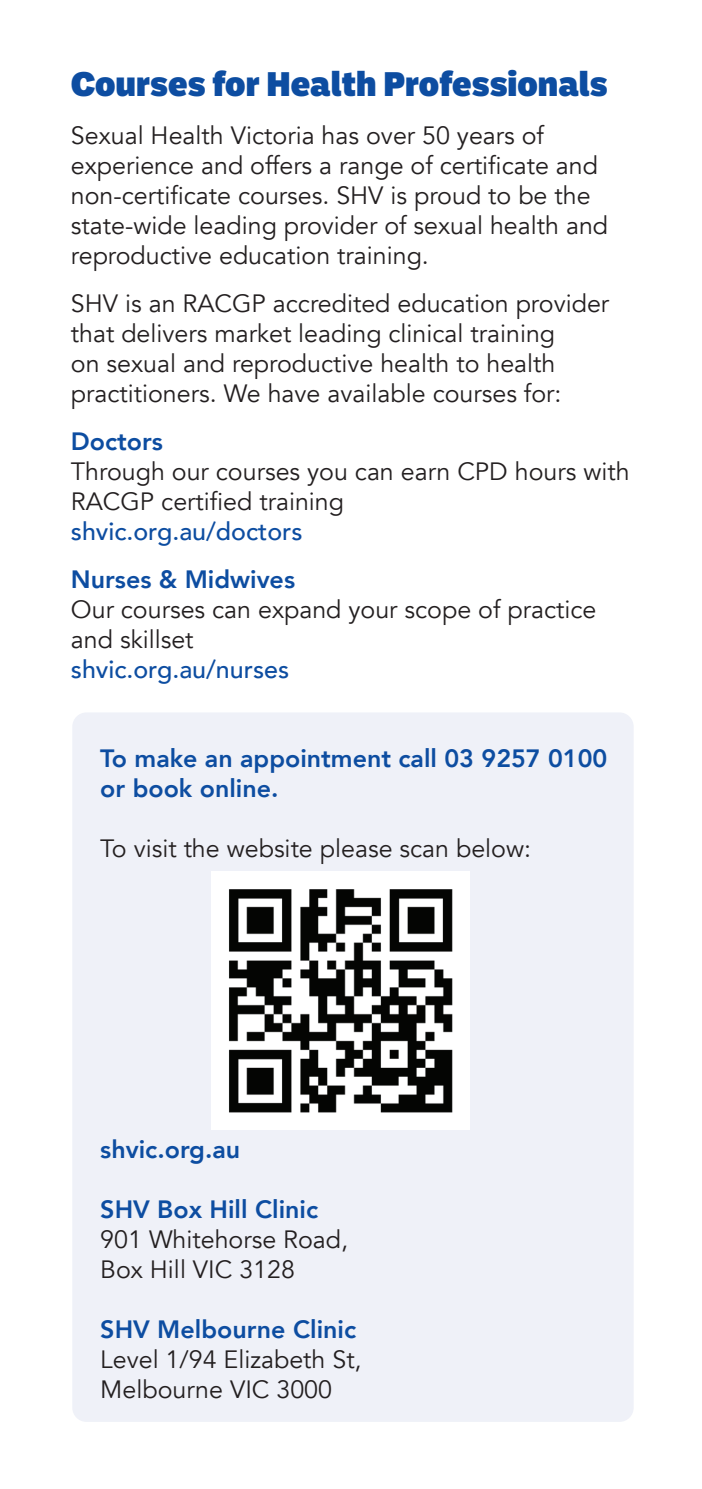
<style>
.page{position:relative;width:702px;height:1489px;background:#fff}
.page>*{position:absolute;margin:0;border:0;box-sizing:border-box;transform-origin:0 0}
.t1{font:900 35px "Ballinger";color:#0d4da1}
.t2{font:25px/30px "Avenir";color:#231f20}
.t3{font:800 25px/30px "Avenir";color:#0d4da1}
.t4{font:500 25px "Avenir";color:#0d4da1}
</style>
<div class="page">
<div style="left:72px;top:712px;width:561px;height:709px;background:#eff1f8;border-radius:14px"></div>
<img style="left:211px;top:871px;width:258px;height:258px">
<h1 class="t1" style="left:71px;top:59px;width:538px">Courses for Health Professionals</h1>
<p class="t2" style="left:71px;top:121px;width:538px">Sexual Health Victoria has over 50 years of experience and offers a range of certificate and non-certificate courses. SHV is proud to be the state-wide leading provider of sexual health and reproductive education training.</p>
<p class="t2" style="left:71px;top:289px;width:539px">SHV is an RACGP accredited education provider that delivers market leading clinical training<br>on sexual and reproductive health to health practitioners. We have available courses for:</p>
<p class="t3" style="left:71px;top:426px;width:94px">Doctors</p>
<p class="t2" style="left:71px;top:457px;width:560px">Through our courses you can earn CPD hours with<br>RACGP certified training</p>
<p class="t4" style="left:71px;top:510px;width:233px">shvic.org.au/doctors</p>
<p class="t3" style="left:71px;top:564px;width:226px">Nurses &amp; Midwives</p>
<p class="t2" style="left:71px;top:595px;width:527px">Our courses can expand your scope of practice and skillset</p>
<p class="t4" style="left:71px;top:648px;width:220px">shvic.org.au/nurses</p>
<p class="t3" style="left:100px;top:743px;width:508px">To make an appointment call 03 9257 0100 or book online.</p>
<p class="t2" style="left:100px;top:834px;width:432px">To visit the website please scan below:</p>
<p class="t3" style="left:100px;top:1133px;width:141px">shvic.org.au</p>
<p class="t3" style="left:100px;top:1193px;width:219px">SHV Box Hill Clinic</p>
<p class="t2" style="left:100px;top:1224px;width:249px">901 Whitehorse Road,<br>Box Hill VIC 3128</p>
<p class="t3" style="left:100px;top:1313px;width:257px">SHV Melbourne Clinic</p>
<p class="t2" style="left:100px;top:1344px;width:263px">Level 1/94 Elizabeth St,<br>Melbourne VIC 3000</p>
</div>
